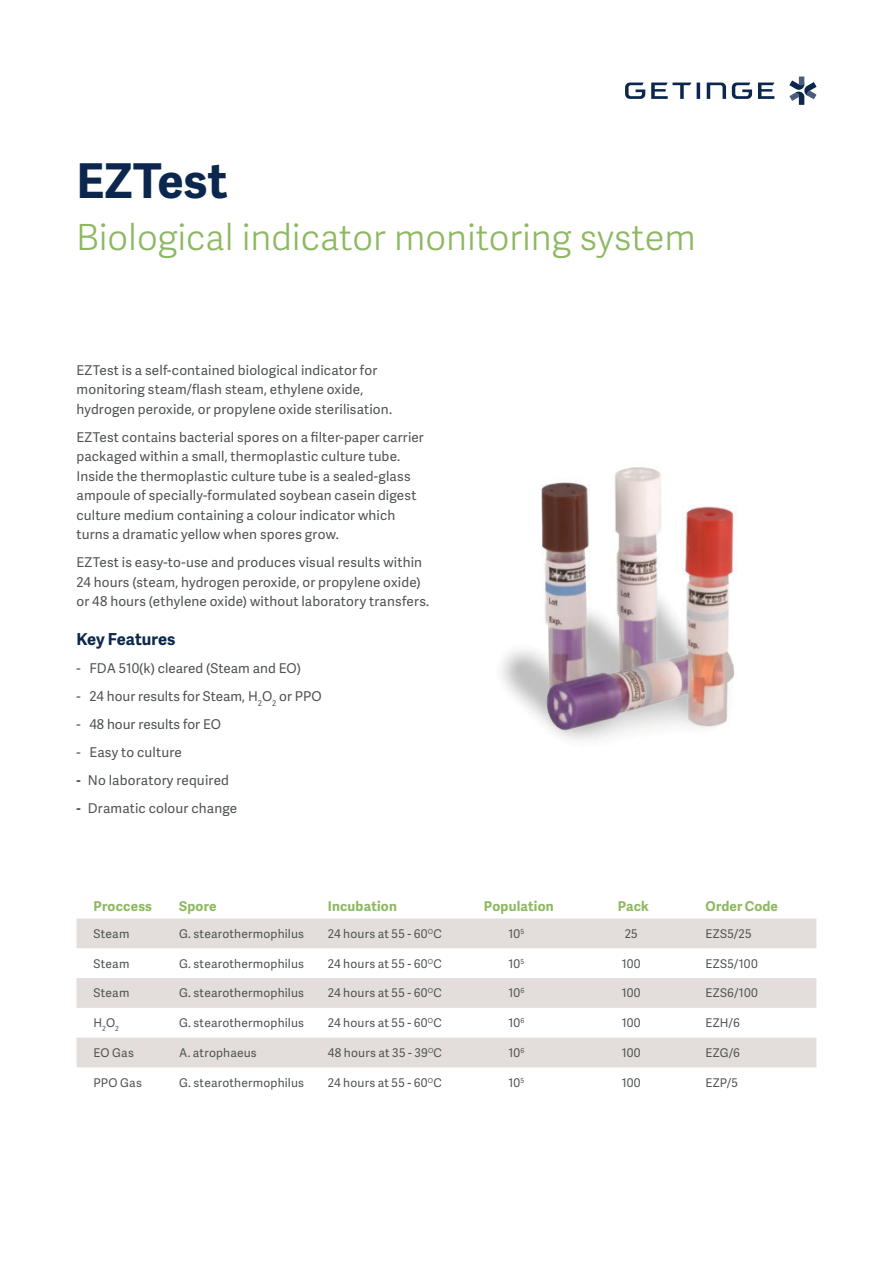
<style>
.page{position:relative;width:893px;height:1263px;background:#fff}
.page>*{position:absolute;margin:0;border:0;box-sizing:border-box;transform-origin:0 0}
.Heading_Adelle_Sans{font:700 48px "Adelle Sans";color:#0b274d}
.Sub-heading_Adelle_S{font:300 36px "Adelle Sans";color:#8db861}
.Sub-heading_Body_Cop{font:700 16.5px "Adelle Sans";color:#0b274d}
.Sub-heading_Body_Cop-2{font:13.5px/19.5px "Adelle Sans";letter-spacing:.01em;color:#505353}
.Caption_Adelle_Sans{font:700 13.5px "Adelle Sans";letter-spacing:.01em;color:#8db861}
.Caption_Adelle_Sans-2{font:12px "Adelle Sans";letter-spacing:.015em;color:#505353}
.s1{font-weight:700}
</style>
<div class="page">
<img style="left:501px;top:467px;width:235px;height:274px">
<svg style="left:789px;top:77px;width:27px;height:28px"></svg>
<svg style="left:758px;top:83px;width:16px;height:16px"></svg>
<svg style="left:651px;top:83px;width:40px;height:16px"></svg>
<svg style="left:697px;top:83px;width:3px;height:16px"></svg>
<svg style="left:625px;top:83px;width:20px;height:16px"></svg>
<svg style="left:732px;top:83px;width:20px;height:16px"></svg>
<svg style="left:707px;top:83px;width:19px;height:16px"></svg>
<svg style="left:77px;top:918px;width:739px;height:149px;fill:#e3dedc"></svg>
<p class="Heading_Adelle_Sans" style="left:77px;top:146px;width:153px">EZTest</p>
<p class="Sub-heading_Adelle_S" style="left:76px;top:212px;width:621px">Biological indicator monitoring system</p>
<p class="Sub-heading_Body_Cop-2" style="left:77px;top:360px;width:317px">EZTest is a self-contained biological indicator for monitoring steam/flash steam, ethylene oxide, hydrogen peroxide, or propylene oxide sterilisation.</p>
<p class="Sub-heading_Body_Cop-2" style="left:77px;top:427px;width:349px">EZTest contains bacterial spores on a filter-paper carrier packaged within a small, thermoplastic culture tube.<br>Inside the thermoplastic culture tube is a sealed-glass ampoule of specially-formulated soybean casein digest culture medium containing a colour indicator which turns a dramatic yellow when spores grow.</p>
<p class="Sub-heading_Body_Cop-2" style="left:77px;top:552px;width:354px">EZTest is easy-to-use and produces visual results within<br>24 hours (steam, hydrogen peroxide, or propylene oxide) or 48 hours (ethylene oxide) without laboratory transfers.</p>
<p class="Sub-heading_Body_Cop" style="left:77px;top:627px;width:100px">Key Features</p>
<p class="Sub-heading_Body_Cop-2" style="left:77px;top:658px;width:226px">- FDA 510(k) cleared (Steam and EO)</p>
<p class="Sub-heading_Body_Cop-2" style="left:77px;top:686px;width:247px">- 24 hour results for Steam, H<sub>2</sub>O<sub>2</sub> or PPO</p>
<p class="Sub-heading_Body_Cop-2" style="left:77px;top:714px;width:146px">- 48 hour results for EO</p>
<p class="Sub-heading_Body_Cop-2" style="left:77px;top:742px;width:107px">- Easy to culture</p>
<p class="Sub-heading_Body_Cop-2" style="left:77px;top:770px;width:154px"><span class="s1">-</span> No laboratory required</p>
<p class="Sub-heading_Body_Cop-2" style="left:77px;top:798px;width:162px"><span class="s1">-</span> Dramatic colour change</p>
<p class="Caption_Adelle_Sans" style="left:94px;top:896px;width:60px">Proccess</p>
<p class="Caption_Adelle_Sans" style="left:179px;top:896px;width:39px">Spore</p>
<p class="Caption_Adelle_Sans" style="left:328px;top:896px;width:71px">Incubation</p>
<p class="Caption_Adelle_Sans" style="left:484px;top:896px;width:71px">Population</p>
<p class="Caption_Adelle_Sans" style="left:618px;top:896px;width:32px">Pack</p>
<p class="Caption_Adelle_Sans" style="left:706px;top:896px;width:74px">Order Code</p>
<p class="Caption_Adelle_Sans-2" style="left:94px;top:925px;width:37px">Steam</p>
<p class="Caption_Adelle_Sans-2" style="left:179px;top:925px;width:126px">G. stearothermophilus</p>
<p class="Caption_Adelle_Sans-2" style="left:328px;top:925px;width:115px">24 hours at 55 - 60<sup>O</sup>C</p>
<p class="Caption_Adelle_Sans-2" style="left:508px;top:925px;width:17px">10<sup>5</sup></p>
<p class="Caption_Adelle_Sans-2" style="left:625px;top:925px;width:15px">25</p>
<p class="Caption_Adelle_Sans-2" style="left:706px;top:925px;width:48px">EZS5/25</p>
<p class="Caption_Adelle_Sans-2" style="left:94px;top:955px;width:37px">Steam</p>
<p class="Caption_Adelle_Sans-2" style="left:179px;top:955px;width:126px">G. stearothermophilus</p>
<p class="Caption_Adelle_Sans-2" style="left:328px;top:955px;width:115px">24 hours at 55 - 60<sup>O</sup>C</p>
<p class="Caption_Adelle_Sans-2" style="left:508px;top:955px;width:17px">10<sup>5</sup></p>
<p class="Caption_Adelle_Sans-2" style="left:622px;top:955px;width:21px">100</p>
<p class="Caption_Adelle_Sans-2" style="left:706px;top:955px;width:54px">EZS5/100</p>
<p class="Caption_Adelle_Sans-2" style="left:94px;top:985px;width:37px">Steam</p>
<p class="Caption_Adelle_Sans-2" style="left:179px;top:985px;width:126px">G. stearothermophilus</p>
<p class="Caption_Adelle_Sans-2" style="left:328px;top:985px;width:115px">24 hours at 55 - 60<sup>O</sup>C</p>
<p class="Caption_Adelle_Sans-2" style="left:508px;top:985px;width:18px">10<sup>6</sup></p>
<p class="Caption_Adelle_Sans-2" style="left:622px;top:985px;width:21px">100</p>
<p class="Caption_Adelle_Sans-2" style="left:706px;top:985px;width:54px">EZS6/100</p>
<p class="Caption_Adelle_Sans-2" style="left:94px;top:1014px;width:27px">H<sub>2</sub>O<sub>2</sub></p>
<p class="Caption_Adelle_Sans-2" style="left:179px;top:1014px;width:126px">G. stearothermophilus</p>
<p class="Caption_Adelle_Sans-2" style="left:328px;top:1014px;width:115px">24 hours at 55 - 60<sup>O</sup>C</p>
<p class="Caption_Adelle_Sans-2" style="left:508px;top:1014px;width:18px">10<sup>6</sup></p>
<p class="Caption_Adelle_Sans-2" style="left:622px;top:1014px;width:21px">100</p>
<p class="Caption_Adelle_Sans-2" style="left:706px;top:1014px;width:36px">EZH/6</p>
<p class="Caption_Adelle_Sans-2" style="left:94px;top:1044px;width:42px">EO Gas</p>
<p class="Caption_Adelle_Sans-2" style="left:179px;top:1044px;width:79px">A. atrophaeus</p>
<p class="Caption_Adelle_Sans-2" style="left:328px;top:1044px;width:116px">48 hours at 35 - 39<sup>O</sup>C</p>
<p class="Caption_Adelle_Sans-2" style="left:508px;top:1044px;width:18px">10<sup>6</sup></p>
<p class="Caption_Adelle_Sans-2" style="left:622px;top:1044px;width:21px">100</p>
<p class="Caption_Adelle_Sans-2" style="left:706px;top:1044px;width:36px">EZG/6</p>
<p class="Caption_Adelle_Sans-2" style="left:94px;top:1074px;width:50px">PPO Gas</p>
<p class="Caption_Adelle_Sans-2" style="left:179px;top:1074px;width:126px">G. stearothermophilus</p>
<p class="Caption_Adelle_Sans-2" style="left:328px;top:1074px;width:115px">24 hours at 55 - 60<sup>O</sup>C</p>
<p class="Caption_Adelle_Sans-2" style="left:508px;top:1074px;width:17px">10<sup>5</sup></p>
<p class="Caption_Adelle_Sans-2" style="left:622px;top:1074px;width:21px">100</p>
<p class="Caption_Adelle_Sans-2" style="left:706px;top:1074px;width:34px">EZP/5</p>
</div>
